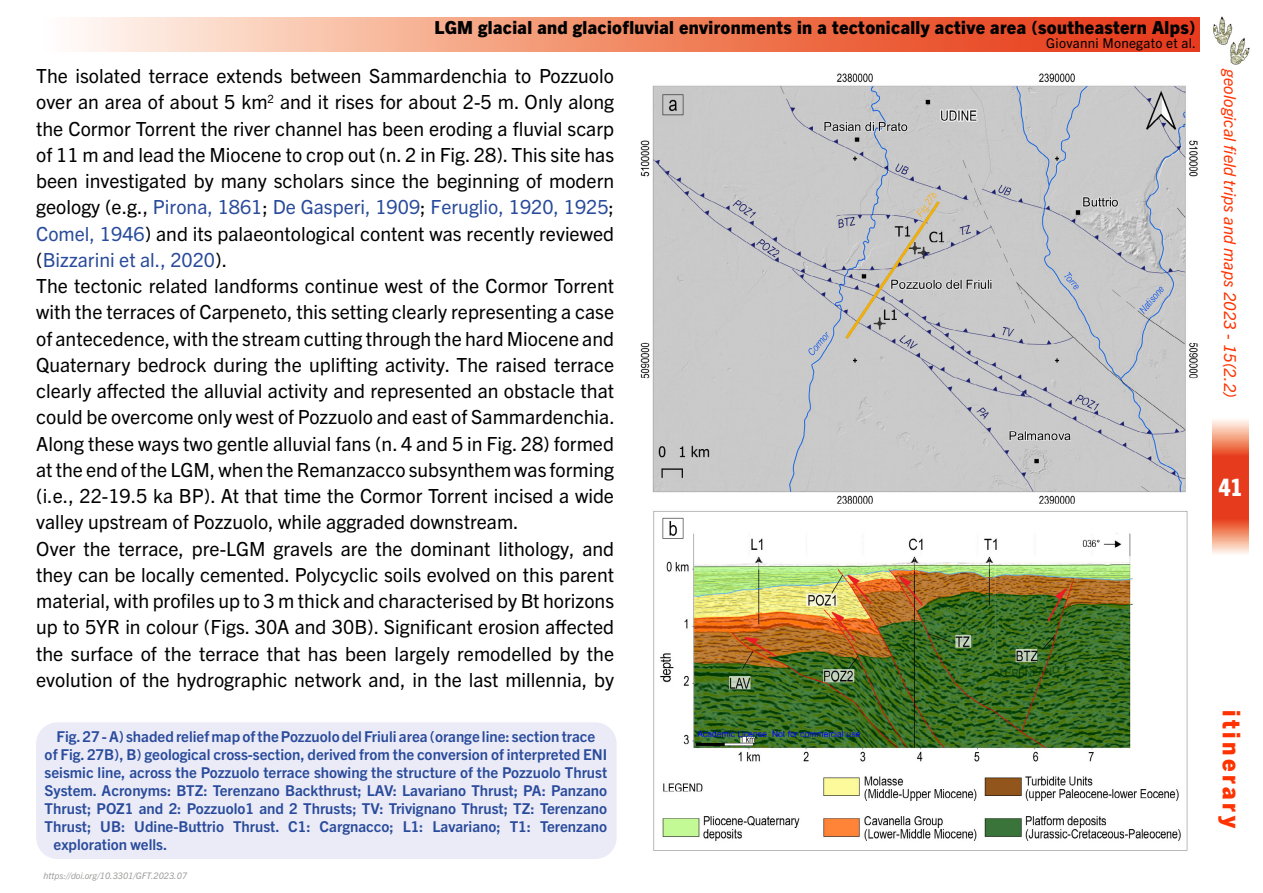
<style>
.page{position:relative;width:1263px;height:893px;background:#fff}
.page>*{position:absolute;margin:0;border:0;box-sizing:border-box;transform-origin:0 0}
.t1{font:800 24px "Trade Gothic Next LT Pro";letter-spacing:.15em;color:#ff3200}
.t2{font:800 condensed 24px "Trade Gothic Next LT Pro";color:#fff}
.t3{font:19.5px/26.2px "Trade Gothic Next LT Pro";color:#000}
.t4{font:800 18px "Trade Gothic Next LT Pro";letter-spacing:.02em;color:#000}
.t5{font:italic 16.5px "Trade Gothic Next LT Pro";letter-spacing:.01em;color:#ff3200}
.t6{font:700 15px "Trade Gothic Next LT Pro";color:#2a4b9b}
.t7{font:13.5px "Trade Gothic Next LT Pro";letter-spacing:.02em;color:#000}
.t8{font:italic 9px "Trade Gothic Next LT Pro";color:#9d9d9c}
.s1{color:#2a4b9b}
</style>
<div class="page">
<img style="left:1213px;top:16px;width:37px;height:49px">
<svg style="left:75px;top:17px;width:1125px;height:34px"></svg>
<svg style="left:1212px;top:420px;width:37px;height:134px"></svg>
<img style="left:640px;top:73px;width:558px;height:778px">
<div style="left:36px;top:722px;width:581px;height:137px;background:#eaebf7;border-radius:21px"></div>
<p class="t4" style="left:434px;top:15px;width:763px">LGM glacial and glaciofluvial environments in a tectonically active area (southeastern Alps)</p>
<p class="t7" style="left:1046px;top:33px;width:151px">Giovanni Monegato et al.</p>
<p class="t3" style="left:36px;top:62px;width:580px">The isolated terrace extends between Sammardenchia to Pozzuolo over an area of about 5 km<sup>2</sup> and it rises for about 2-5 m. Only along the Cormor Torrent the river channel has been eroding a fluvial scarp of 11 m and lead the Miocene to crop out (n. 2 in Fig. 28). This site has been investigated by many scholars since the beginning of modern geology (e.g., <span class="s1">Pirona, 1861</span>; <span class="s1">De Gasperi, 1909</span>; <span class="s1">Feruglio, 1920, 1925</span>; <span class="s1">Comel, 1946</span>) and its palaeontological content was recently reviewed (<span class="s1">Bizzarini et al., 2020</span>).<br>The tectonic related landforms continue west of the Cormor Torrent with the terraces of Carpeneto, this setting clearly representing a case of antecedence, with the stream cutting through the hard Miocene and Quaternary bedrock during the uplifting activity. The raised terrace clearly affected the alluvial activity and represented an obstacle that could be overcome only west of Pozzuolo and east of Sammardenchia.<br>Along these ways two gentle alluvial fans (n. 4 and 5 in Fig. 28) formed at the end of the LGM, when the Remanzacco subsynthem was forming (i.e., 22-19.5 ka BP). At that time the Cormor Torrent incised a wide valley upstream of Pozzuolo, while aggraded downstream.<br>Over the terrace, pre-LGM gravels are the dominant lithology, and they can be locally cemented. Polycyclic soils evolved on this parent material, with profiles up to 3 m thick and characterised by Bt horizons up to 5YR in colour (Figs. 30A and 30B). Significant erosion affected the surface of the terrace that has been largely remodelled by the evolution of the hydrographic network and, in the last millennia, by</p>
<p class="t6" style="left:57px;top:726px;width:540px">Fig. 27 - A) shaded relief map of the Pozzuolo del Friuli area (orange line: section trace</p>
<p class="t6" style="left:45px;top:744px;width:564px">of Fig. 27B), B) geological cross-section, derived from the conversion of interpreted ENI</p>
<p class="t6" style="left:45px;top:762px;width:564px">seismic line, across the Pozzuolo terrace showing the structure of the Pozzuolo Thrust</p>
<p class="t6" style="left:45px;top:780px;width:564px">System. Acronyms: BTZ: Terenzano Backthrust; LAV: Lavariano Thrust; PA: Panzano</p>
<p class="t6" style="left:45px;top:798px;width:564px">Thrust; POZ1 and 2: Pozzuolo1 and 2 Thrusts; TV: Trivignano Thrust; TZ: Terenzano</p>
<p class="t6" style="left:45px;top:816px;width:564px">Thrust; UB: Udine-Buttrio Thrust. C1: Cargnacco; L1: Lavariano; T1: Terenzano</p>
<p class="t6" style="left:54px;top:834px;width:115px">exploration wells.</p>
<p class="t8" style="left:44px;top:870px;width:145px">https://doi.org/10.3301/GFT.2023.07</p>
<p class="t5" style="left:1242px;top:69px;width:331px;rotate:90deg">geological field trips and maps 2023 - 15(2.2)</p>
<p class="t2" style="left:1219px;top:471px;width:25px">41</p>
<p class="t1" style="left:1248px;top:710px;width:121px;rotate:90deg">itinerary</p>
</div>
